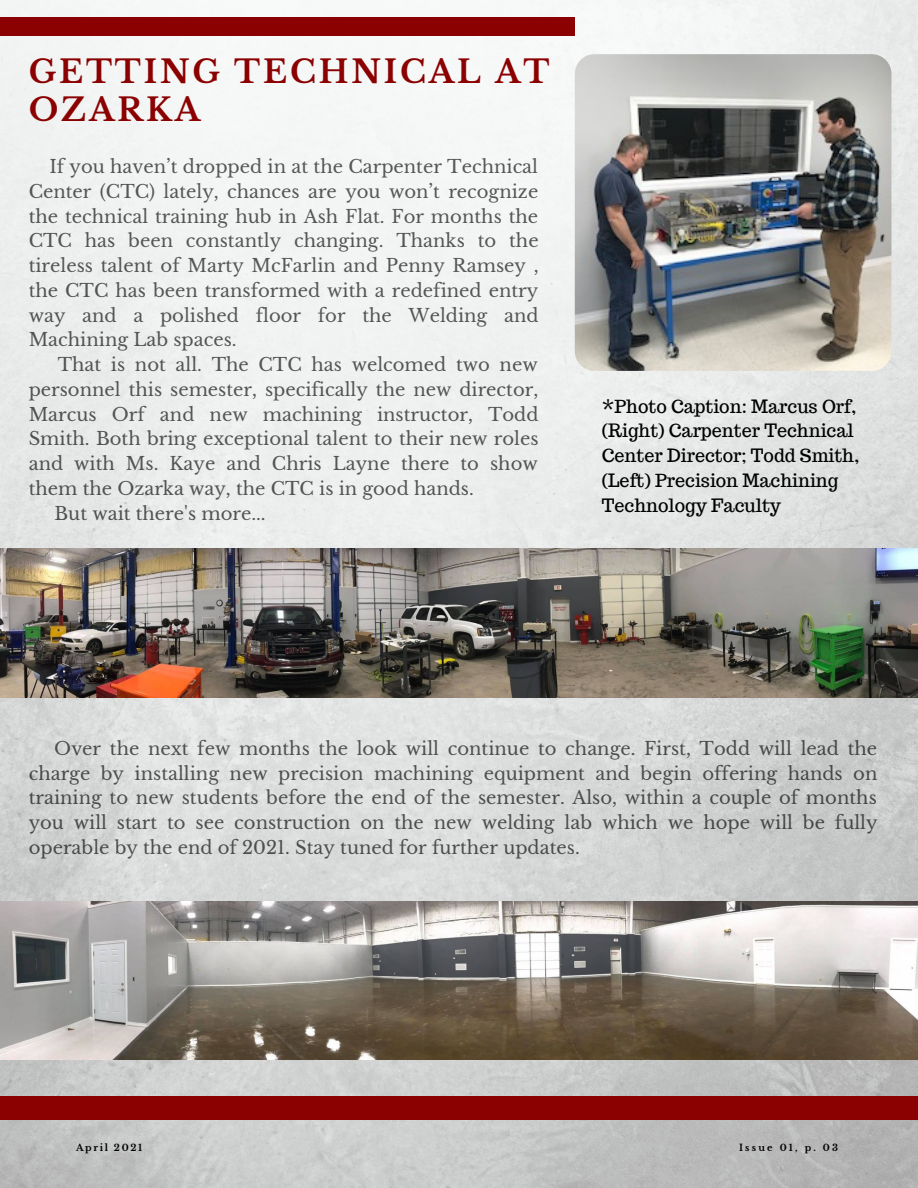
<style>
.page{position:relative;width:918px;height:1188px;background:#fff}
.page>*{position:absolute;margin:0;border:0;box-sizing:border-box;transform-origin:0 0}
.t1{font:700 31.5px/38.2px "Libre Baskerville";letter-spacing:.09em;color:#8b0000}
.t2{font:18px/24.8px "Libre Baskerville";color:#000;text-align:justify}
.t3{font:18px/24.8px "Trocchi";color:#000}
.t4{font:700 9.3px "Libre Baskerville";letter-spacing:.24em;color:#000}
.t5{font:700 9.3px "Libre Baskerville";letter-spacing:.18em;color:#000}
</style>
<div class="page">
<img style="left:0;top:0;width:918px;height:1188px">
<div style="left:0;top:1096px;width:918px;height:24px;background:#8b0000"></div>
<div style="left:0;top:17px;width:575px;height:18px;background:#8b0000"></div>
<img style="left:0;top:548px;width:918px;height:150px">
<img style="left:0;top:901px;width:918px;height:159px">
<img style="left:575px;top:54px;width:316px;height:317px;border-radius:20px">
<p class="t1" style="left:29px;top:53px;width:522px">GETTING TECHNICAL AT<br>OZARKA</p>
<p class="t2" style="left:29px;top:154px;width:511px;text-indent:21px">If you haven’t dropped in at the Carpenter Technical Center (CTC) lately, chances are you won’t recognize the technical training hub in Ash Flat. For months the CTC has been constantly changing. Thanks to the tireless talent of Marty McFarlin and Penny Ramsey , the CTC has been transformed with a redefined entry way and a polished floor for the Welding and Machining Lab spaces.</p>
<p class="t2" style="left:58px;top:352px;width:482px">That is not all. The CTC has welcomed two new</p>
<p class="t2" style="left:29px;top:377px;width:511px">personnel this semester, specifically the new director,</p>
<p class="t2" style="left:29px;top:402px;width:511px">Marcus Orf and new machining instructor, Todd</p>
<p class="t2" style="left:29px;top:427px;width:511px">Smith. Both bring exceptional talent to their new roles</p>
<p class="t2" style="left:29px;top:451px;width:511px">and with Ms. Kaye and Chris Layne there to show</p>
<p class="t2" style="left:29px;top:476px;width:447px">them the Ozarka way, the CTC is in good hands.</p>
<p class="t2" style="left:55px;top:501px;width:213px">But wait there's more...</p>
<p class="t3" style="left:602px;top:394px;width:259px">*Photo Caption: Marcus Orf, (Right) Carpenter Technical<br>Center Director; Todd Smith, (Left) Precision Machining<br>Technology Faculty</p>
<p class="t2" style="left:29px;top:736px;width:850px;text-indent:26px">Over the next few months the look will continue to change. First, Todd will lead the charge by installing new precision machining equipment and begin offering hands on training to new students before the end of the semester. Also, within a couple of months you will start to see construction on the new welding lab which we hope will be fully operable by the end of 2021. Stay tuned for further updates.</p>
<p class="t5" style="left:76px;top:1142px;width:68px">April 2021</p>
<p class="t4" style="left:739px;top:1142px;width:101px">Issue 01, p. 03</p>
</div>
